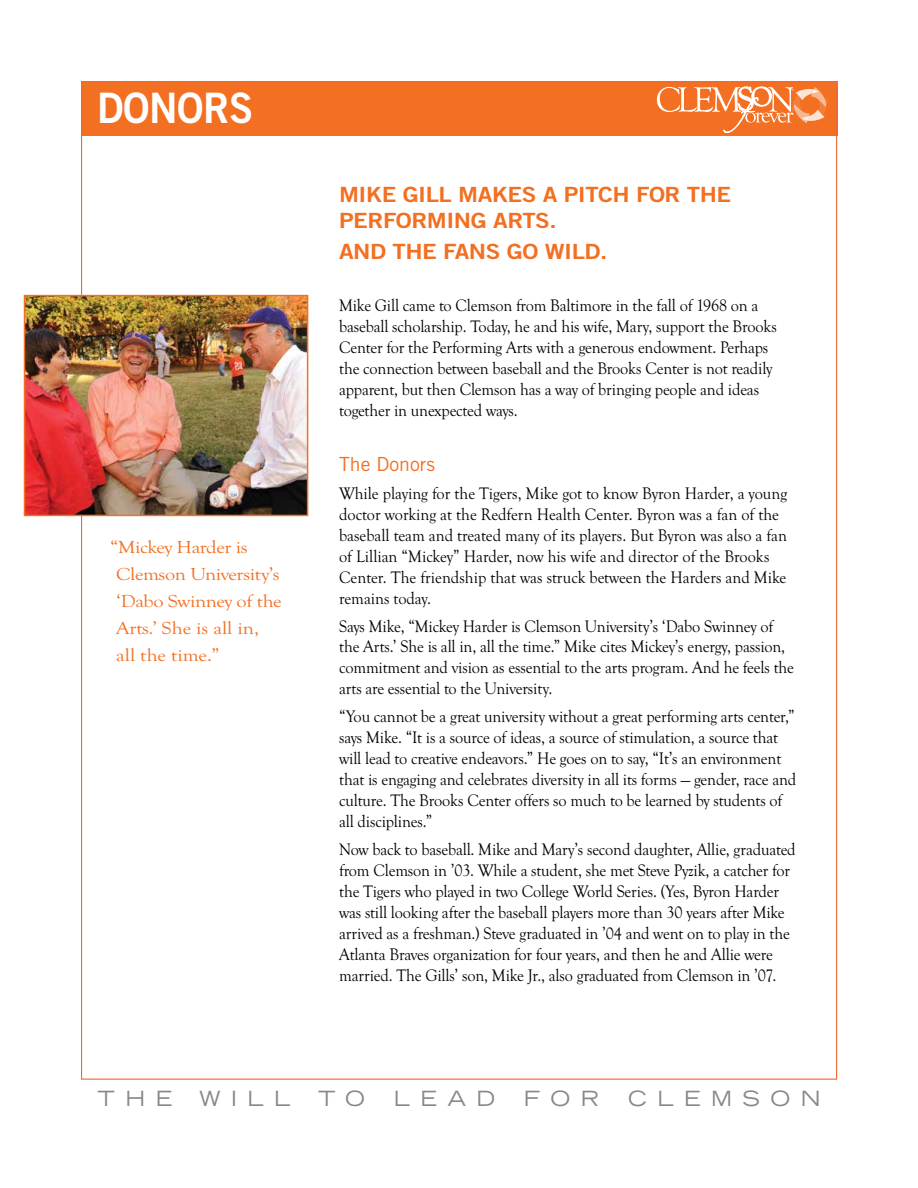
<style>
.page{position:relative;width:918px;height:1188px;background:#fff}
.page>*{position:absolute;margin:0;border:0;box-sizing:border-box;transform-origin:0 0}
.t1{font:42px "Trade Gothic LT Std Bd 2";letter-spacing:-.01em;color:#fff;scale:.94 1}
.t2{font:21px/25.5px "Trade Gothic LT Std Bd 2";letter-spacing:-.02em;color:#f36f21;scale:1.14 1}
.t3{font:expanded 21px "Trade Gothic LT Std";letter-spacing:.5em;color:#868989}
.t4{font:19.5px "Trade Gothic LT Std";color:#f36f21}
.t5{font:18px/27.2px "Goudy Old Sty TOT";letter-spacing:-.02em;color:#f36f21;scale:1.13 1}
.t6{font:17.25px/21px "Goudy Old Sty TOT";letter-spacing:-.01em;color:#000;scale:.94 1}
</style>
<div class="page">
<div style="left:81px;top:81px;width:756px;height:54px;background:#f36f21"></div>
<svg style="left:657px;top:87px;width:171px;height:46px"></svg>
<img style="left:27px;top:298px;width:278px;height:215px">
<div style="left:24px;top:295px;width:284px;height:221px;border:2px solid #f36f21"></div>
<h1 class="t1" style="left:97px;top:82px;width:167px">DONORS</h1>
<p class="t5" style="left:116px;top:534px;width:148px;text-indent:-6px">“Mickey Harder is<br>Clemson University’s ‘Dabo Swinney of the<br>Arts.’ She is all in, all the time.”</p>
<p class="t2" style="left:339px;top:182px;width:346px">MIKE GILL MAKES A PITCH FOR THE<br>PERFORMING ARTS.</p>
<p class="t2" style="left:339px;top:239px;width:237px">AND THE FANS GO WILD.</p>
<p class="t6" style="left:339px;top:295px;width:467px">Mike Gill came to Clemson from Baltimore in the fall of 1968 on a baseball scholarship. Today, he and his wife, Mary, support the Brooks Center for the Performing Arts with a generous endowment. Perhaps the connection between baseball and the Brooks Center is not readily apparent, but then Clemson has a way of bringing people and ideas together in unexpected ways.</p>
<p class="t4" style="left:339px;top:452px;width:97px">The Donors</p>
<p class="t6" style="left:339px;top:483px;width:478px">While playing for the Tigers, Mike got to know Byron Harder, a young doctor working at the Redfern Health Center. Byron was a fan of the baseball team and treated many of its players. But Byron was also a fan of Lillian “Mickey” Harder, now his wife and director of the Brooks Center. The friendship that was struck between the Harders and Mike remains today.</p>
<p class="t6" style="left:339px;top:616px;width:485px">Says Mike, “Mickey Harder is Clemson University’s ‘Dabo Swinney of the Arts.’ She is all in, all the time.” Mike cites Mickey’s energy, passion, commitment and vision as essential to the arts program. And he feels the arts are essential to the University.</p>
<p class="t6" style="left:339px;top:706px;width:488px">“You cannot be a great university without a great performing arts center,” says Mike. “It is a source of ideas, a source of stimulation, a source that will lead to creative endeavors.” He goes on to say, “It’s an environment that is engaging and celebrates diversity in all its forms — gender, race and culture. The Brooks Center offers so much to be learned by students of all disciplines.”</p>
<p class="t6" style="left:339px;top:839px;width:487px">Now back to baseball. Mike and Mary’s second daughter, Allie, graduated from Clemson in ’03. While a student, she met Steve Pyzik, a catcher for the Tigers who played in two College World Series. (Yes, Byron Harder was still looking after the baseball players more than 30 years after Mike arrived as a freshman.) Steve graduated in ’04 and went on to play in the Atlanta Braves organization for four years, and then he and Allie were married. The Gills’ son, Mike Jr., also graduated from Clemson in ’07.</p>
<p class="t3" style="left:98px;top:1084px;width:76px">THE</p>
<p class="t3" style="left:200px;top:1084px;width:93px">WILL</p>
<p class="t3" style="left:318px;top:1084px;width:49px">T O</p>
<p class="t3" style="left:394px;top:1084px;width:103px">LEAD</p>
<p class="t3" style="left:524px;top:1084px;width:77px">FOR</p>
<p class="t3" style="left:628px;top:1084px;width:194px">CLEMSON</p>
</div>
